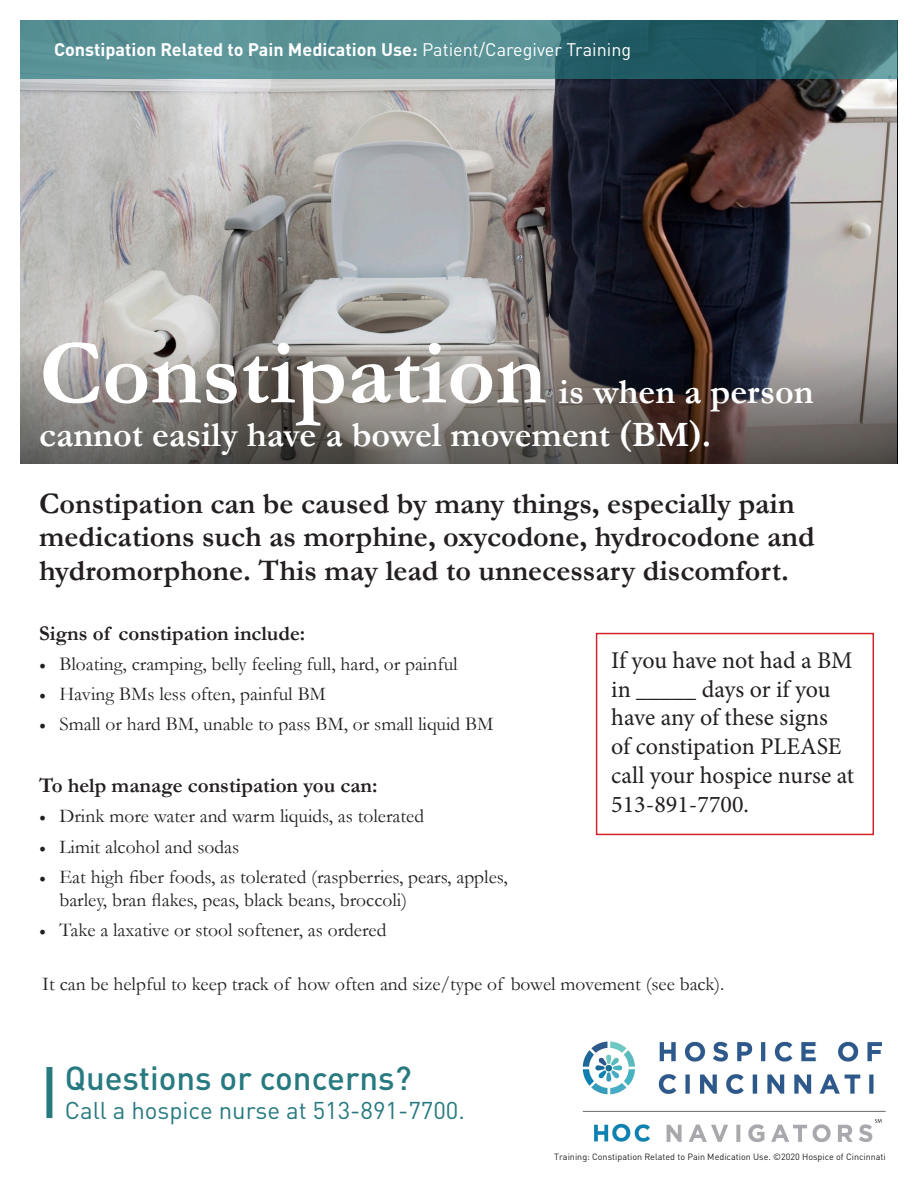
<style>
.page{position:relative;width:918px;height:1188px;background:#fff}
.page>*{position:absolute;margin:0;border:0;box-sizing:border-box;transform-origin:0 0}
.t1{font:700 93px "Garamond";color:#fff}
.t2{font:700 36px/43.2px "Garamond";color:#fff}
.t3{font:500 33px "DIN Pro";color:#277a80}
.t4{font:700 30px/33.6px "Garamond";color:#231f20}
.t5{font:24px/28.8px "Minion Pro";letter-spacing:-.005em;color:#231f20}
.t6{font:24px "DIN Pro";color:#277a80}
.t7{font:700 21px "Garamond";color:#231f20}
.t8{font:19.5px/23.4px "Garamond";color:#231f20}
.t9{font:700 18px "DIN Pro";color:#fff}
.t10{font:9px "DIN Pro";color:#231f20}
.s1{font-weight:400}
.s2{font-family:"Minion Pro";font-size:18px}
</style>
<div class="page">
<img style="left:20px;top:79px;width:877px;height:384px">
<svg style="left:20px;top:20px;width:878px;height:59px;background:#488086"></svg>
<div style="left:46px;top:1067px;width:6px;height:51px;background:#277a80"></div>
<div style="left:596px;top:633px;width:278px;height:202px;border:2px solid #d1232a"></div>
<img style="left:582px;top:1041px;width:304px;height:101px">
<p class="t9" style="left:54px;top:34px;width:579px">Constipation Related to Pain Medication Use: <span class="s1">Patient/Caregiver Training</span></p>
<p class="t1" style="left:39px;top:318px;width:509px">Constipation</p>
<p class="t2" style="left:39px;top:369px;width:776px;text-indent:520px">is when a person cannot easily have a bowel movement (BM).</p>
<p class="t4" style="left:39px;top:486px;width:777px">Constipation can be caused by many things, especially pain medications such as morphine, oxycodone, hydrocodone and hydromorphone. This may lead to unnecessary discomfort.</p>
<p class="t7" style="left:39px;top:621px;width:268px">Signs of constipation include:</p>
<p class="t8" style="left:39px;top:652px;width:420px"><span class="s2">•</span> Bloating, cramping, belly feeling full, hard, or painful</p>
<p class="t8" style="left:39px;top:682px;width:288px"><span class="s2">•</span> Having BMs less often, painful BM</p>
<p class="t8" style="left:39px;top:712px;width:456px"><span class="s2">•</span> Small or hard BM, unable to pass BM, or small liquid BM</p>
<p class="t5" style="left:611px;top:646px;width:244px">If you have not had a BM in _____ days or if you have any of these signs<br>of constipation PLEASE call your hospice nurse at<br>513-891-7700.</p>
<p class="t7" style="left:39px;top:773px;width:340px">To help manage constipation you can:</p>
<p class="t8" style="left:39px;top:804px;width:386px"><span class="s2">•</span> Drink more water and warm liquids, as tolerated</p>
<p class="t8" style="left:39px;top:835px;width:201px"><span class="s2">•</span> Limit alcohol and sodas</p>
<p class="t8" style="left:59px;top:865px;width:450px;text-indent:-20px"><span class="s2">•</span> Eat high fiber foods, as tolerated (raspberries, pears, apples, barley, bran flakes, peas, black beans, broccoli)</p>
<p class="t8" style="left:39px;top:918px;width:349px"><span class="s2">•</span> Take a laxative or stool softener, as ordered</p>
<p class="t8" style="left:42px;top:972px;width:684px">It can be helpful to keep track of how often and size/type of bowel movement (see back).</p>
<p class="t3" style="left:65px;top:1051px;width:348px">Questions or concerns?</p>
<p class="t6" style="left:65px;top:1091px;width:402px">Call a hospice nurse at 513-891-7700.</p>
<p class="t10" style="left:554px;top:1150px;width:333px">Training: Constipation Related to Pain Medication Use. ©2020 Hospice of Cincinnati</p>
</div>
